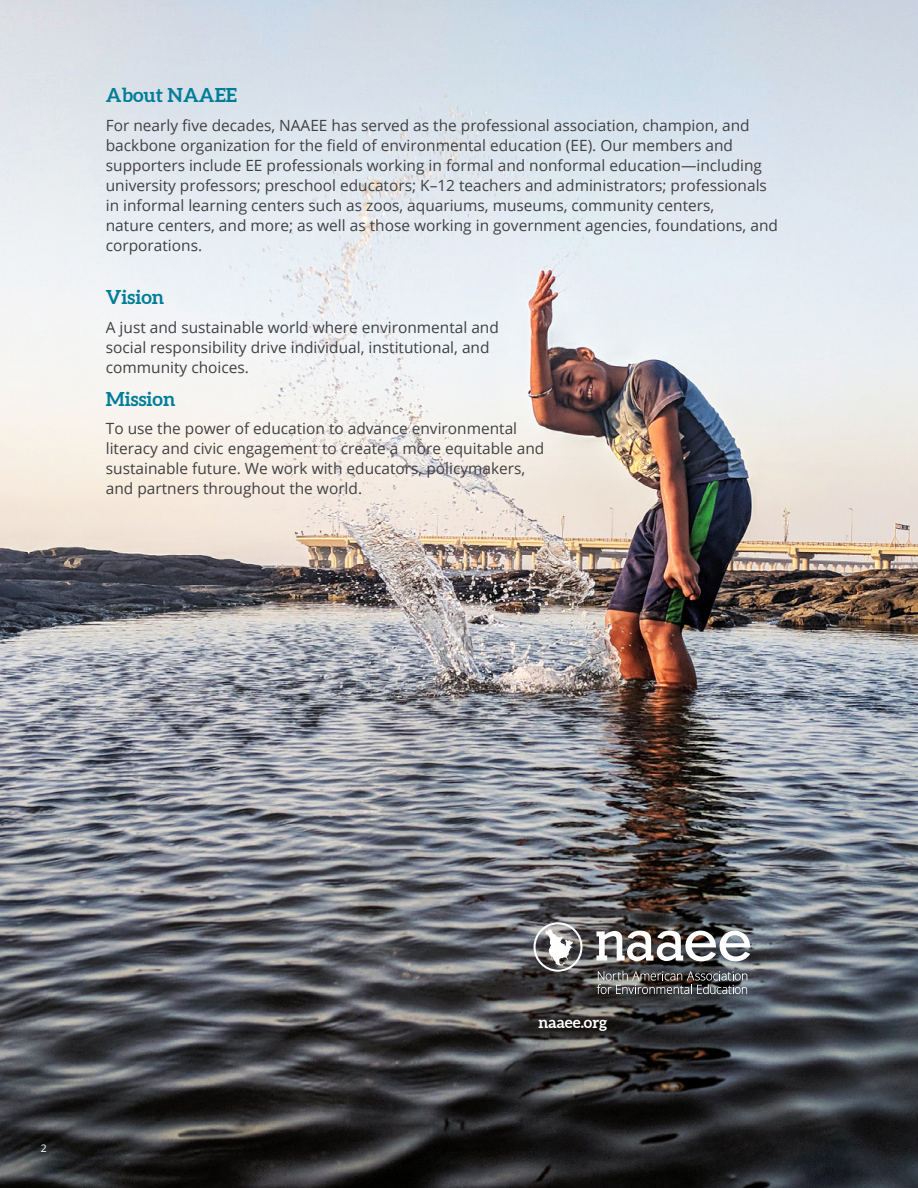
<style>
.page{position:relative;width:918px;height:1188px;background:#fff}
.page>*{position:absolute;margin:0;border:0;box-sizing:border-box;transform-origin:0 0}
.t1{font:700 19.5px "Aleo";color:#007e97}
.t2{font:700 15.75px "Aleo";color:#fff}
.t3{font:15.45px/20px "Open Sans";color:#404042}
.t4{font:10.5px "Open Sans";color:#fff}
</style>
<div class="page">
<img style="left:0;top:0;width:918px;height:1188px">
<svg style="left:534px;top:922px;width:49px;height:50px"></svg>
<svg style="left:596px;top:931px;width:154px;height:30px"></svg>
<svg style="left:597px;top:971px;width:150px;height:23px;background:#626162"></svg>
<p class="t1" style="left:106px;top:83px;width:133px">About NAAEE</p>
<p class="t3" style="left:106px;top:115px;width:674px">For nearly five decades, NAAEE has served as the professional association, champion, and backbone organization for the field of environmental education (EE). Our members and supporters include EE professionals working in formal and nonformal education—including university professors; preschool educators; K–12 teachers and administrators; professionals in informal learning centers such as zoos, aquariums, museums, community centers,<br>nature centers, and more; as well as those working in government agencies, foundations, and corporations.</p>
<p class="t1" style="left:106px;top:285px;width:60px">Vision</p>
<p class="t3" style="left:106px;top:317px;width:395px">A just and sustainable world where environmental and social responsibility drive individual, institutional, and community choices.</p>
<p class="t1" style="left:106px;top:387px;width:71px">Mission</p>
<p class="t3" style="left:106px;top:419px;width:440px">To use the power of education to advance environmental literacy and civic engagement to create a more equitable and sustainable future. We work with educators, policymakers, and partners throughout the world.</p>
<p class="t4" style="left:41px;top:1141px;width:8px">2</p>
<p class="t2" style="left:539px;top:1013px;width:70px">naaee.org</p>
</div>
